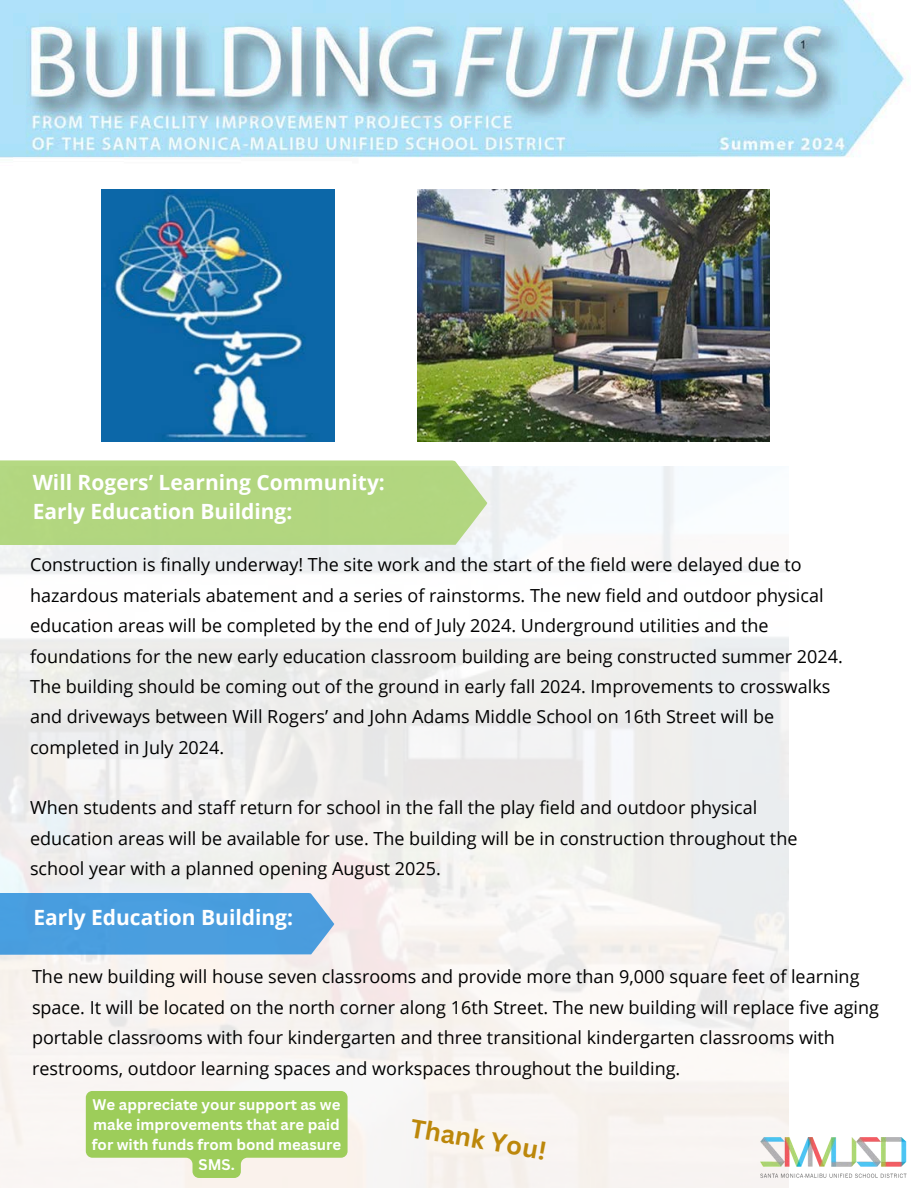
<style>
.page{position:relative;width:918px;height:1188px;background:#fff}
.page>*{position:absolute;margin:0;border:0;box-sizing:border-box;transform-origin:0 0}
.t1{font:700 25.5px "Canva Sans";color:#bc870a}
.t2{font:700 21px/29.2px "Open Sans";color:#fff}
.t3{font:18px/30.3px "Open Sans";color:#000}
.t4{font:700 15px "Canva Sans";color:#fff}
</style>
<div class="page">
<img style="left:0;top:466px;width:788px;height:722px">
<img style="left:760px;top:1138px;width:146px;height:40px">
<img style="left:0;top:0;width:904px;height:158px">
<img style="left:102px;top:190px;width:233px;height:252px">
<img style="left:417px;top:190px;width:352px;height:252px">
<div style="left:0;top:460px;width:487px;height:85px;background:#b2d67f"></div>
<div style="left:0;top:893px;width:334px;height:62px;background:#499edf"></div>
<svg style="left:86px;top:1091px;width:262px;height:87px;background:#aed476"></svg>
<p class="t2" style="left:33px;top:467px;width:354px">Will Rogers’ Learning Community:<br>Early Education Building:</p>
<p class="t3" style="left:30px;top:549px;width:814px">Construction is finally underway! The site work and the start of the field were delayed due to hazardous materials abatement and a series of rainstorms. The new field and outdoor physical education areas will be completed by the end of July 2024. Underground utilities and the foundations for the new early education classroom building are being constructed summer 2024.<br>The building should be coming out of the ground in early fall 2024. Improvements to crosswalks and driveways between Will Rogers’ and John Adams Middle School on 16th Street will be completed in July 2024.</p>
<h2 class="t3" style="left:30px;top:792px;width:769px">When students and staff return for school in the fall the play field and outdoor physical education areas will be available for use. The building will be in construction throughout the school year with a planned opening August 2025.</h2>
<p class="t2" style="left:33px;top:902px;width:261px">Early Education Building:</p>
<h3 class="t3" style="left:32px;top:961px;width:848px">The new building will house seven classrooms and provide more than 9,000 square feet of learning space. It will be located on the north corner along 16th Street. The new building will replace five aging portable classrooms with four kindergarten and three transitional kindergarten classrooms with restrooms, outdoor learning spaces and workspaces throughout the building.</h3>
<h3 class="t1" style="left:414px;top:1110px;width:139px;rotate:10deg">Thank You!</h3>
<p class="t4" style="left:93px;top:1094px;width:249px">We appreciate your support as we</p>
<p class="t4" style="left:93px;top:1114px;width:248px">make improvements that are paid</p>
<h1 class="t4" style="left:92px;top:1134px;width:251px">for with funds from bond measure</h1>
<h3 class="t4" style="left:199px;top:1154px;width:38px">SMS.</h3>
</div>
